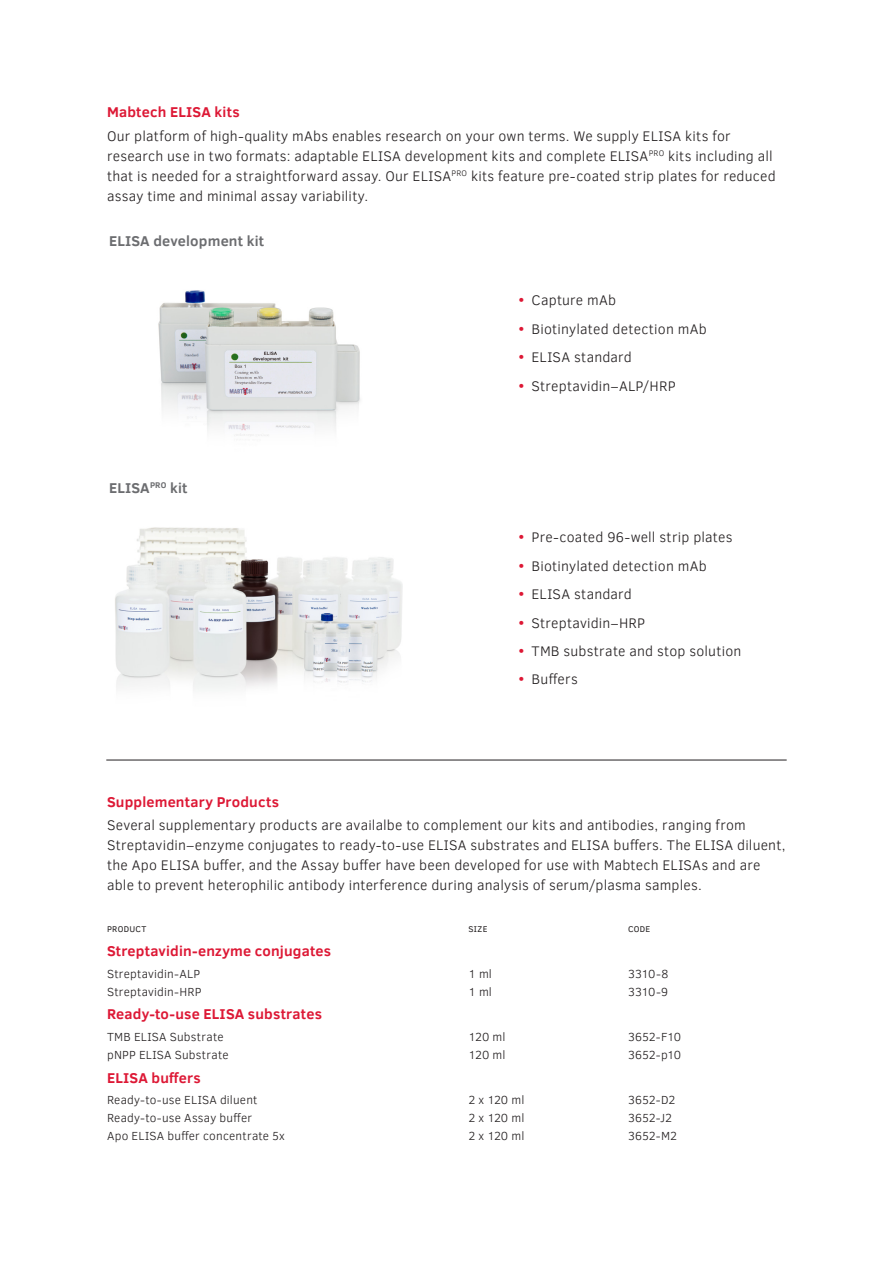
<style>
.page{position:relative;width:893px;height:1263px;background:#fff}
.page>*{position:absolute;margin:0;border:0;box-sizing:border-box;transform-origin:0 0}
.Intertitle_Red{font:700 14.55px "Clear Sans";letter-spacing:.015em;color:#dd1835}
.Intertitle_Gray{font:700 14.55px "Clear Sans";letter-spacing:.015em;color:#6c6d70}
.Lead{font:300 14.25px/20px "Clear Sans";letter-spacing:.015em;color:#231f20}
.Text_Table{font:300 12px "Clear Sans";letter-spacing:.015em;color:#231f20}
.Labels{font:8.55px "Clear Sans";letter-spacing:.035em;color:#231f20}
.s1{font-weight:700;color:#dd1835}
</style>
<div class="page">
<img style="left:158px;top:290px;width:202px;height:146px">
<img style="left:115px;top:527px;width:288px;height:163px">
<hr style="left:106px;top:760px;width:681px;height:1px;background:#231f20">
<p class="Intertitle_Red" style="left:107px;top:102px;width:134px">Mabtech ELISA kits</p>
<p class="Lead" style="left:107px;top:126px;width:670px">Our platform of high-quality mAbs enables research on your own terms. We supply ELISA kits for research use in two formats: adaptable ELISA development kits and complete ELISA<sup>PRO</sup> kits including all that is needed for a straightforward assay. Our ELISA<sup>PRO</sup> kits feature pre-coated strip plates for reduced assay time and minimal assay variability.</p>
<p class="Intertitle_Gray" style="left:109px;top:231px;width:157px">ELISA development kit</p>
<p class="Intertitle_Gray" style="left:109px;top:477px;width:80px">ELISA<sup>PRO</sup> kit</p>
<p class="Lead" style="left:519px;top:290px;width:99px"><span class="s1">•</span> Capture mAb</p>
<p class="Lead" style="left:519px;top:319px;width:190px"><span class="s1">•</span> Biotinylated detection mAb</p>
<p class="Lead" style="left:519px;top:347px;width:115px"><span class="s1">•</span> ELISA standard</p>
<p class="Lead" style="left:519px;top:376px;width:158px"><span class="s1">•</span> Streptavidin–ALP/HRP</p>
<p class="Lead" style="left:519px;top:527px;width:215px"><span class="s1">•</span> Pre-coated 96-well strip plates</p>
<p class="Lead" style="left:519px;top:556px;width:190px"><span class="s1">•</span> Biotinylated detection mAb</p>
<p class="Lead" style="left:519px;top:584px;width:115px"><span class="s1">•</span> ELISA standard</p>
<p class="Lead" style="left:519px;top:613px;width:128px"><span class="s1">•</span> Streptavidin–HRP</p>
<p class="Lead" style="left:519px;top:641px;width:224px"><span class="s1">•</span> TMB substrate and stop solution</p>
<p class="Lead" style="left:519px;top:669px;width:61px"><span class="s1">•</span> Buffers</p>
<p class="Intertitle_Red" style="left:107px;top:791px;width:173px">Supplementary Products</p>
<p class="Lead" style="left:107px;top:815px;width:680px">Several supplementary products are availalbe to complement our kits and antibodies, ranging from Streptavidin–enzyme conjugates to ready-to-use ELISA substrates and ELISA buffers. The ELISA diluent, the Apo ELISA buffer, and the Assay buffer have been developed for use with Mabtech ELISAs and are able to prevent heterophilic antibody interference during analysis of serum/plasma samples.</p>
<p class="Labels" style="left:107px;top:923px;width:41px">PRODUCT</p>
<p class="Labels" style="left:469px;top:923px;width:20px">SIZE</p>
<p class="Labels" style="left:628px;top:923px;width:24px">CODE</p>
<p class="Intertitle_Red" style="left:107px;top:940px;width:225px">Streptavidin-enzyme conjugates</p>
<p class="Text_Table" style="left:107px;top:965px;width:95px">Streptavidin-ALP</p>
<p class="Text_Table" style="left:469px;top:965px;width:25px">1 ml</p>
<p class="Text_Table" style="left:628px;top:965px;width:42px">3310-8</p>
<p class="Text_Table" style="left:107px;top:983px;width:96px">Streptavidin-HRP</p>
<p class="Text_Table" style="left:469px;top:983px;width:25px">1 ml</p>
<p class="Text_Table" style="left:628px;top:983px;width:42px">3310-9</p>
<p class="Intertitle_Red" style="left:107px;top:1004px;width:216px">Ready-to-use ELISA substrates</p>
<p class="Text_Table" style="left:107px;top:1029px;width:118px">TMB ELISA Substrate</p>
<p class="Text_Table" style="left:469px;top:1029px;width:39px">120 ml</p>
<p class="Text_Table" style="left:628px;top:1029px;width:55px">3652-F10</p>
<p class="Text_Table" style="left:107px;top:1047px;width:123px">pNPP ELISA Substrate</p>
<p class="Text_Table" style="left:469px;top:1047px;width:39px">120 ml</p>
<p class="Text_Table" style="left:628px;top:1047px;width:55px">3652-p10</p>
<p class="Intertitle_Red" style="left:107px;top:1067px;width:95px">ELISA buffers</p>
<p class="Text_Table" style="left:107px;top:1092px;width:152px">Ready-to-use ELISA diluent</p>
<p class="Text_Table" style="left:469px;top:1092px;width:57px">2 x 120 ml</p>
<p class="Text_Table" style="left:628px;top:1092px;width:49px">3652-D2</p>
<p class="Text_Table" style="left:107px;top:1110px;width:146px">Ready-to-use Assay buffer</p>
<p class="Text_Table" style="left:469px;top:1110px;width:57px">2 x 120 ml</p>
<p class="Text_Table" style="left:628px;top:1110px;width:46px">3652-J2</p>
<p class="Text_Table" style="left:107px;top:1128px;width:179px">Apo ELISA buffer concentrate 5x</p>
<p class="Text_Table" style="left:469px;top:1128px;width:57px">2 x 120 ml</p>
<p class="Text_Table" style="left:628px;top:1128px;width:51px">3652-M2</p>
</div>
